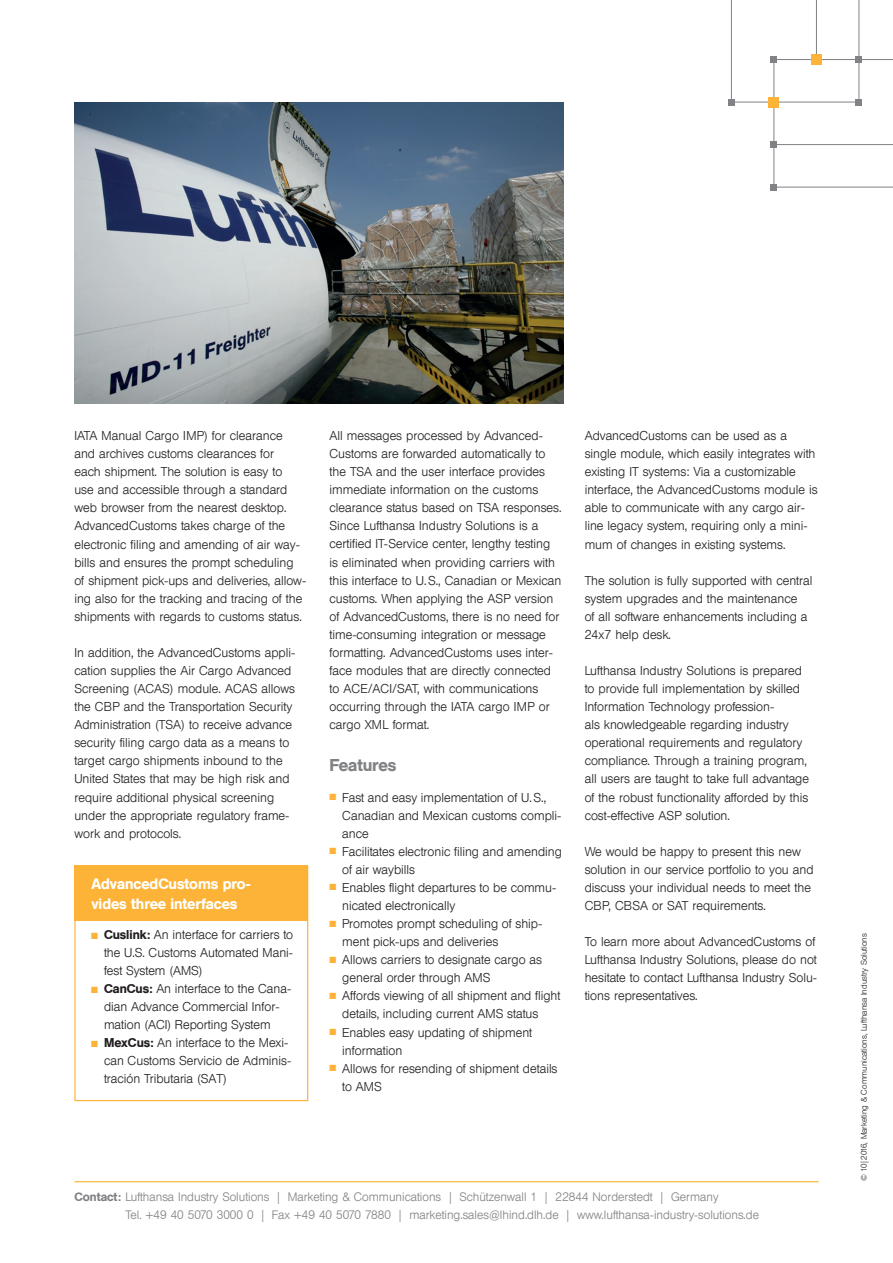
<style>
.page{position:relative;width:893px;height:1263px;background:#fff}
.page>*{position:absolute;margin:0;border:0;box-sizing:border-box;transform-origin:0 0}
.t1{font:500 17.1px "Lufthansa";color:#808285}
.t2{font:500 15px/19.5px "Lufthansa";color:#fff}
.t3{font:300 12.75px/18px "Lufthansa";color:#231f20}
.t4{font:300 12.15px/18px "Lufthansa";color:#808285}
.t5{font:300 8.25px "Lufthansa";color:#231f20}
.s1{color:#fcb338}
.s2{font-weight:500}
</style>
<div class="page">
<hr style="left:731px;top:102px;width:128px;height:1px;background:#808285">
<hr style="left:774px;top:144px;width:119px;height:1px;background:#808285">
<hr style="left:774px;top:59px;width:119px;height:1px;background:#808285">
<hr style="left:774px;top:187px;width:119px;height:1px;background:#808285">
<hr style="left:773px;top:60px;width:1px;height:127px;background:#808285">
<hr style="left:731px;top:0;width:1px;height:102px;background:#808285">
<hr style="left:816px;top:0;width:1px;height:60px;background:#808285">
<hr style="left:859px;top:0;width:1px;height:102px;background:#808285">
<div style="left:811px;top:54px;width:11px;height:11px;background:#fcb338"></div>
<div style="left:769px;top:97px;width:10px;height:10px;background:#fcb338"></div>
<div style="left:771px;top:141px;width:6px;height:7px;background:#808285"></div>
<svg style="left:771px;top:184px;width:6px;height:6px"></svg>
<div style="left:856px;top:56px;width:6px;height:7px;background:#808285"></div>
<svg style="left:856px;top:99px;width:6px;height:6px"></svg>
<div style="left:728px;top:99px;width:7px;height:6px;background:#808285"></div>
<div style="left:771px;top:56px;width:6px;height:7px;background:#808285"></div>
<hr style="left:74px;top:1181px;width:745px;height:1px;background:#fcb338">
<div style="left:74px;top:865px;width:234px;height:236px;border:1px solid #fcb338"></div>
<div style="left:74px;top:865px;width:234px;height:56px;background:#fcb338"></div>
<img style="left:74px;top:102px;width:489px;height:302px">
<p class="t3" style="left:74px;top:427px;width:233px">IATA Manual Cargo IMP) for clearance and archives customs clearances for<br>each shipment. The solution is easy to<br>use and accessible through a standard web browser from the nearest desktop.<br>AdvancedCustoms takes charge of the electronic filing and amending of air way&shy;bills and ensures the prompt scheduling of shipment pick-ups and deliveries, allow&shy;ing also for the tracking and tracing of the shipments with regards to customs status.</p>
<p class="t3" style="left:74px;top:644px;width:222px">In addition, the AdvancedCustoms appli&shy;cation supplies the Air Cargo Advanced Screening (ACAS) module. ACAS allows the CBP and the Transportation Security Administration (TSA) to receive advance security filing cargo data as a means to target cargo shipments inbound to the United States that may be high risk and require additional physical screening under the appropriate regulatory frame&shy;work and protocols.</p>
<p class="t2" style="left:91px;top:874px;width:161px">AdvancedCustoms pro&shy;vides three interfaces</p>
<p class="t3" style="left:104px;top:926px;width:191px;text-align:justify;text-indent:-13px"><span class="s1">■</span> <span class="s2">Cuslink:</span> An interface for carriers to the U.S. Customs Automated Mani&shy;fest System (AMS)</p>
<p class="t3" style="left:104px;top:980px;width:189px;text-indent:-13px"><span class="s1">■</span> <span class="s2">CanCus:</span> An interface to the Cana&shy;dian Advance Commercial Infor&shy;mation (ACI) Reporting System</p>
<p class="t3" style="left:104px;top:1034px;width:189px;text-indent:-13px"><span class="s1">■</span> <span class="s2">MexCus:</span> An interface to the Mexi&shy;can Customs Servicio de Adminis&shy;tración Tributaria (SAT)</p>
<p class="t3" style="left:330px;top:427px;width:233px">All messages processed by Advanced-Customs are forwarded automatically to the TSA and the user interface provides immediate information on the customs clearance status based on TSA responses.<br>Since Lufthansa Industry Solutions is a certified IT-Service center, lengthy testing is eliminated when providing carriers with this interface to U.S., Canadian or Mexican customs. When applying the ASP version of AdvancedCustoms, there is no need for time-consuming integration or message formatting. AdvancedCustoms uses inter&shy;face modules that are directly connected to ACE/ACI/SAT, with communications occurring through the IATA cargo IMP or cargo XML format.</p>
<h1 class="t1" style="left:330px;top:755px;width:68px">Features</h1>
<p class="t3" style="left:342px;top:788px;width:221px;text-indent:-13px"><span class="s1">■</span> Fast and easy implementation of U.S.,<br>Canadian and Mexican customs compli&shy;ance</p>
<p class="t3" style="left:342px;top:843px;width:221px;text-indent:-13px"><span class="s1">■</span> Facilitates electronic filing and amending of air waybills</p>
<p class="t3" style="left:342px;top:879px;width:216px;text-indent:-13px"><span class="s1">■</span> Enables flight departures to be commu&shy;nicated electronically</p>
<p class="t3" style="left:342px;top:915px;width:202px;text-indent:-13px"><span class="s1">■</span> Promotes prompt scheduling of ship&shy;ment pick-ups and deliveries</p>
<p class="t3" style="left:342px;top:951px;width:201px;text-indent:-13px"><span class="s1">■</span> Allows carriers to designate cargo as general order through AMS</p>
<p class="t3" style="left:342px;top:987px;width:220px;text-indent:-13px"><span class="s1">■</span> Affords viewing of all shipment and flight details, including current AMS status</p>
<p class="t3" style="left:342px;top:1023px;width:191px;text-indent:-13px"><span class="s1">■</span> Enables easy updating of shipment information</p>
<p class="t3" style="left:342px;top:1059px;width:217px;text-indent:-13px"><span class="s1">■</span> Allows for resending of shipment details to AMS</p>
<p class="t3" style="left:585px;top:427px;width:234px">AdvancedCustoms can be used as a single module, which easily integrates with existing IT systems: Via a customizable interface, the AdvancedCustoms module is able to communicate with any cargo air&shy;line legacy system, requiring only a mini&shy;mum of changes in existing systems.</p>
<p class="t3" style="left:585px;top:571px;width:229px">The solution is fully supported with central system upgrades and the maintenance<br>of all software enhancements including a 24x7 help desk.</p>
<p class="t3" style="left:585px;top:662px;width:226px">Lufthansa Industry Solutions is prepared to provide full implementation by skilled Information Technology profession-<br>als knowledgeable regarding industry operational requirements and regulatory compliance. Through a training program, all users are taught to take full advantage of the robust functionality afforded by this cost-effective ASP solution.</p>
<p class="t3" style="left:585px;top:842px;width:230px">We would be happy to present this new solution in our service portfolio to you and discuss your individual needs to meet the CBP, CBSA or SAT requirements.</p>
<p class="t3" style="left:585px;top:933px;width:234px">To learn more about AdvancedCustoms of Lufthansa Industry Solutions, please do not hesitate to contact Lufthansa Industry Solu&shy;tions representatives.</p>
<p class="t4" style="left:125px;top:1188px;width:635px;text-indent:-51px"><span class="s2">Contact:</span> Lufthansa Industry Solutions | Marketing &amp; Communications | Schützenwall 1 | 22844 Norderstedt | Germany<br>Tel. +49 40 5070 3000 0 | Fax +49 40 5070 7880 | marketing.sales@lhind.dlh.de | www.lufthansa-industry-solutions.de</p>
<p class="t5" style="left:859px;top:1181px;width:249px;rotate:-90deg">© 10|2016, Marketing &amp; Communications, Lufthansa Industry Solutions</p>
</div>
